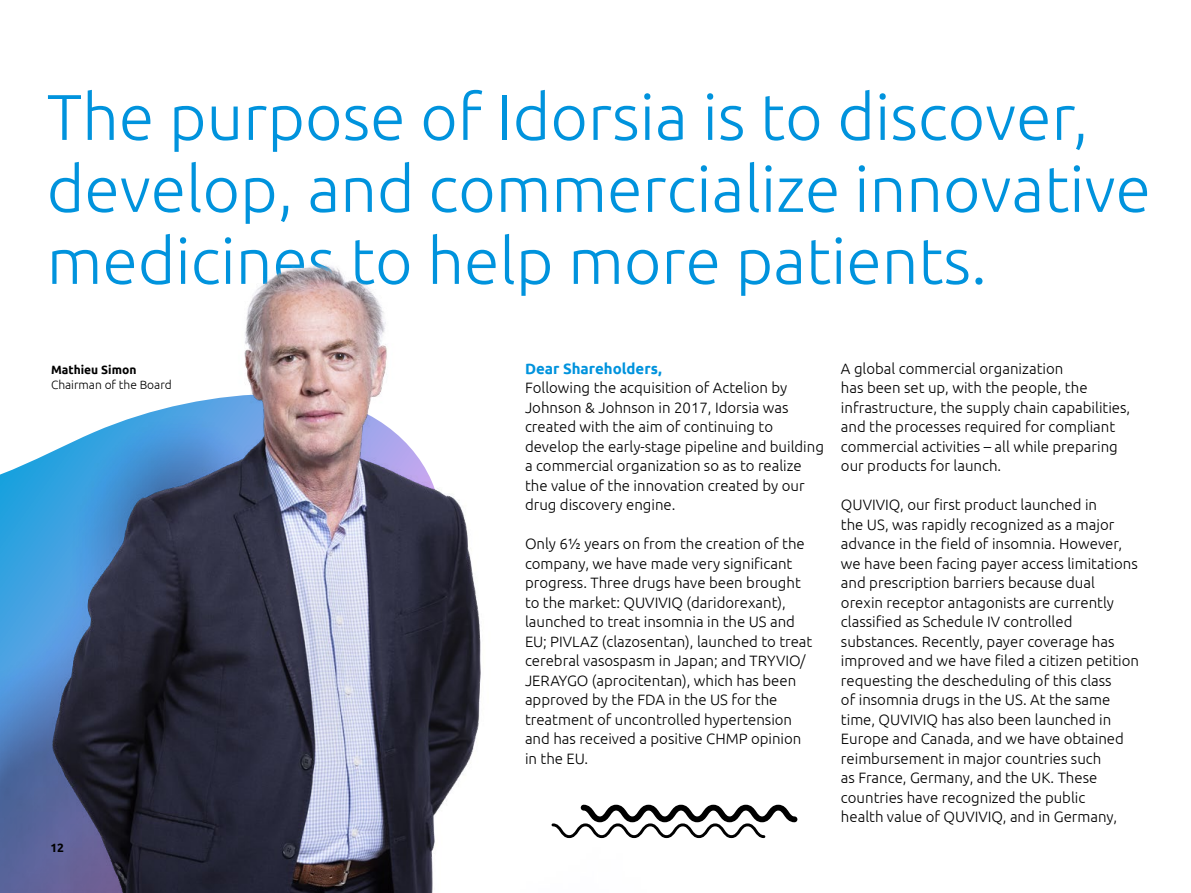
<style>
.page{position:relative;width:1191px;height:893px;background:#fff}
.page>*{position:absolute;margin:0;border:0;box-sizing:border-box;transform-origin:0 0}
.t1{font:300 64.5px/72px "Ubuntu";color:#0093dd}
.t2{font:300 15px/19.5px "Ubuntu";color:#000}
.t3{font:700 15px "Ubuntu";color:#0093dd}
.t4{font:300 12px "Ubuntu";color:#000}
.t5{font:700 12px "Ubuntu";color:#000}
</style>
<div class="page">
<svg style="left:756px;top:805px;width:41px;height:33px"></svg>
<img style="left:0;top:264px;width:756px;height:629px">
<h1 class="t1" style="left:47px;top:79px;width:1105px">The purpose of Idorsia is to discover, develop, and commercialize innovative medicines to help more patients.</h1>
<p class="t5" style="left:51px;top:363px;width:87px">Mathieu Simon</p>
<p class="t4" style="left:51px;top:378px;width:122px">Chairman of the Board</p>
<p class="t5" style="left:50px;top:841px;width:15px">12</p>
<p class="t3" style="left:525px;top:359px;width:138px">Dear Shareholders,</p>
<p class="t2" style="left:525px;top:378px;width:300px">Following the acquisition of Actelion by Johnson &amp; Johnson in 2017, Idorsia was created with the aim of continuing to develop the early-stage pipeline and building a commercial organization so as to realize the value of the innovation created by our drug discovery engine.</p>
<p class="t2" style="left:525px;top:534px;width:289px">Only 6½ years on from the creation of the company, we have made very significant progress. Three drugs have been brought to the market: QUVIVIQ (daridorexant), launched to treat insomnia in the US and EU; PIVLAZ (clazosentan), launched to treat cerebral vasospasm in Japan; and TRYVIO/ JERAYGO (aprocitentan), which has been approved by the FDA in the US for the treatment of uncontrolled hypertension and has received a positive CHMP opinion in the EU.</p>
<p class="t2" style="left:841px;top:358px;width:291px">A global commercial organization<br>has been set up, with the people, the infrastructure, the supply chain capabilities, and the processes required for compliant commercial activities – all while preparing our products for launch.</p>
<p class="t2" style="left:841px;top:495px;width:299px">QUVIVIQ, our first product launched in<br>the US, was rapidly recognized as a major advance in the field of insomnia. However, we have been facing payer access limitations and prescription barriers because dual orexin receptor antagonists are currently classified as Schedule IV controlled substances. Recently, payer coverage has improved and we have filed a citizen petition requesting the descheduling of this class<br>of insomnia drugs in the US. At the same time, QUVIVIQ has also been launched in Europe and Canada, and we have obtained reimbursement in major countries such<br>as France, Germany, and the UK. These countries have recognized the public<br>health value of QUVIVIQ, and in Germany,</p>
</div>
